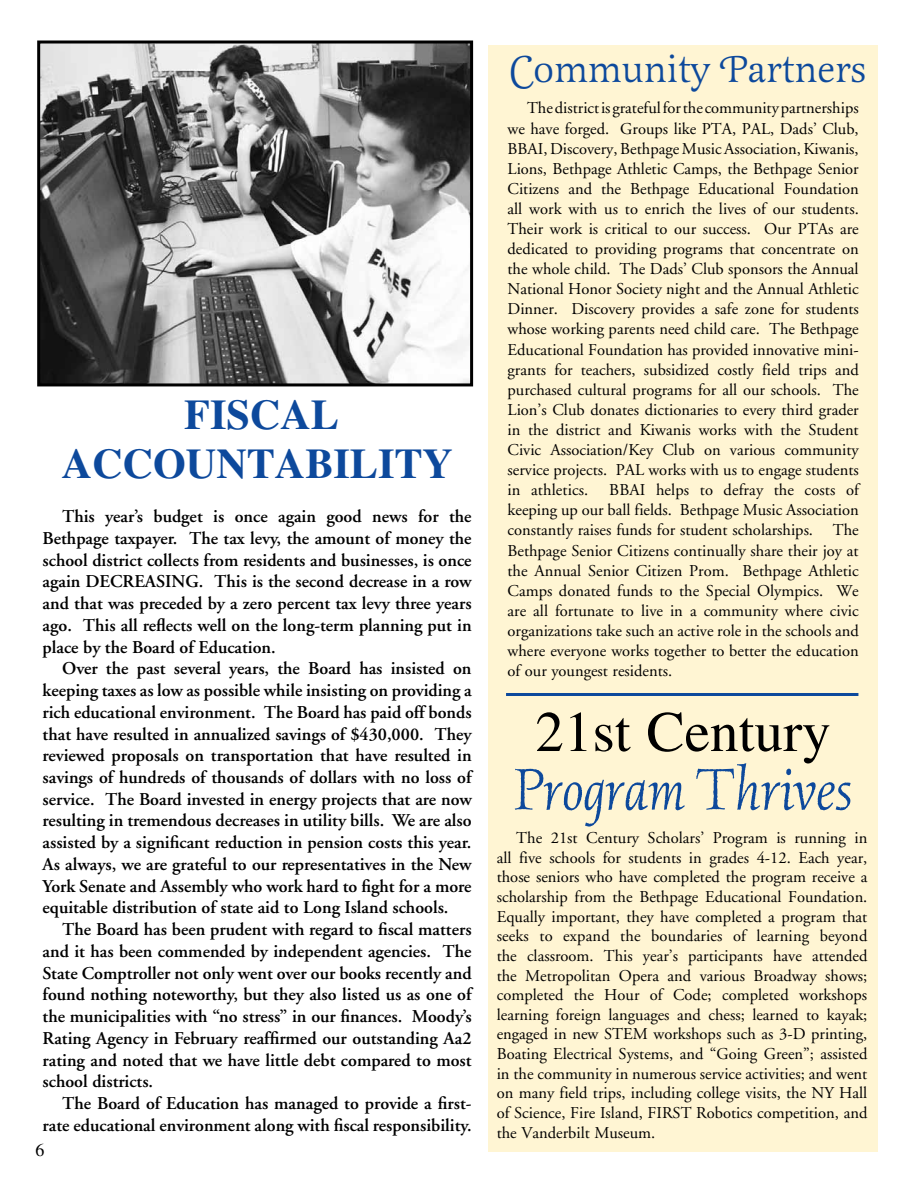
<style>
.page{position:relative;width:918px;height:1188px;background:#fff}
.page>*{position:absolute;margin:0;border:0;box-sizing:border-box;transform-origin:0 0}
.t1{font:61.65px "Aquinas Plain";color:#0d499c}
.t2{font:57.3px "Times";color:#000}
.t3{font:700 42.15px "Times";color:#0d499c}
.t4{font:39px "Latienne Swash T";letter-spacing:-.01em;color:#0d499c}
.t5{font:600 18px/21.8px "Adobe Garamond";color:#000;text-align:justify}
.t6{font:18px "Times";color:#000}
.t7{font:16.5px/20.1px "Adobe Garamond";color:#000;text-align:justify}
</style>
<div class="page">
<div style="left:489px;top:45px;width:389px;height:1107px;background:#fff5d3"></div>
<hr style="left:506px;top:693px;width:352px;height:3px;background:#0d499c">
<img style="left:41px;top:44px;width:428px;height:338px">
<div style="left:37px;top:40px;width:436px;height:346px;border:3px solid #000"></div>
<h3 class="t3" style="left:184px;top:390px;width:53px">FISCAL</h3>
<h3 class="t3" style="left:62px;top:439px;width:29px">ACCOUNTABILITY</h3>
<p class="t5" style="left:43px;top:506px;width:431px;text-indent:19px">This year’s budget is once again good news for the Bethpage taxpayer. The tax levy, the amount of money the school district collects from residents and businesses, is once again DECREASING. This is the second decrease in a row and that was preceded by a zero percent tax levy three years ago. This all reflects well on the long-term planning put in place by the Board of Education.</p>
<p class="t5" style="left:43px;top:658px;width:431px;text-indent:19px">Over the past several years, the Board has insisted on keeping taxes as low as possible while insisting on providing a rich educational environment. The Board has paid off bonds that have resulted in annualized savings of $430,000. They reviewed proposals on transportation that have resulted in savings of hundreds of thousands of dollars with no loss of service. The Board invested in energy projects that are now resulting in tremendous decreases in utility bills. We are also assisted by a significant reduction in pension costs this year.<br>As always, we are grateful to our representatives in the New York Senate and Assembly who work hard to fight for a more equitable distribution of state aid to Long Island schools.</p>
<p class="t5" style="left:43px;top:919px;width:431px;text-indent:19px">The Board has been prudent with regard to fiscal matters and it has been commended by independent agencies. The State Comptroller not only went over our books recently and found nothing noteworthy, but they also listed us as one of the municipalities with “no stress” in our finances. Moody’s Rating Agency in February reaffirmed our outstanding Aa2 rating and noted that we have little debt compared to most school districts.</p>
<p class="t5" style="left:43px;top:1093px;width:431px;text-align:right">The Board of Education has managed to provide a first&shy;rate educational environment along with fiscal responsibility.</p>
<p class="t6" style="left:36px;top:1140px;width:10px">6</p>
<h3 class="t4" style="left:509px;top:46px;width:359px">Community Partners</h3>
<p class="t7" style="left:508px;top:99px;width:353px;text-indent:20px">The district is grateful for the community partnerships we have forged. Groups like PTA, PAL, Dads’ Club, BBAI, Discovery, Bethpage Music Association, Kiwanis, Lions, Bethpage Athletic Camps, the Bethpage Senior Citizens and the Bethpage Educational Foundation all work with us to enrich the lives of our students.<br>Their work is critical to our success. Our PTAs are dedicated to providing programs that concentrate on the whole child. The Dads’ Club sponsors the Annual National Honor Society night and the Annual Athletic Dinner. Discovery provides a safe zone for students whose working parents need child care. The Bethpage Educational Foundation has provided innovative mini&shy;grants for teachers, subsidized costly field trips and purchased cultural programs for all our schools. The Lion’s Club donates dictionaries to every third grader in the district and Kiwanis works with the Student Civic Association/Key Club on various community service projects. PAL works with us to engage students in athletics.</p>
<p class="t7" style="left:508px;top:480px;width:353px;text-indent:102px">BBAI helps to defray the costs of keeping up our ball fields. Bethpage Music Association constantly raises funds for student scholarships. The Bethpage Senior Citizens continually share their joy at the Annual Senior Citizen Prom. Bethpage Athletic Camps donated funds to the Special Olympics. We are all fortunate to live in a community where civic organizations take such an active role in the schools and where everyone works together to better the education of our youngest residents.</p>
<h2 class="t2" style="left:535px;top:700px;width:297px">21st Century</h2>
<h1 class="t1" style="left:514px;top:752px;width:340px">Program Thrives</h1>
<p class="t7" style="left:497px;top:828px;width:372px;line-height:19.6px;text-indent:20px">The 21st Century Scholars’ Program is running in all five schools for students in grades 4-12. Each year, those seniors who have completed the program receive a scholarship from the Bethpage Educational Foundation.<br>Equally important, they have completed a program that seeks to expand the boundaries of learning beyond the classroom. This year’s participants have attended the Metropolitan Opera and various Broadway shows; completed the Hour of Code; completed workshops learning foreign languages and chess; learned to kayak; engaged in new STEM workshops such as 3-D printing, Boating Electrical Systems, and “Going Green”; assisted in the community in numerous service activities; and went on many field trips, including college visits, the NY Hall of Science, Fire Island, FIRST Robotics competition, and the Vanderbilt Museum.</p>
</div>
